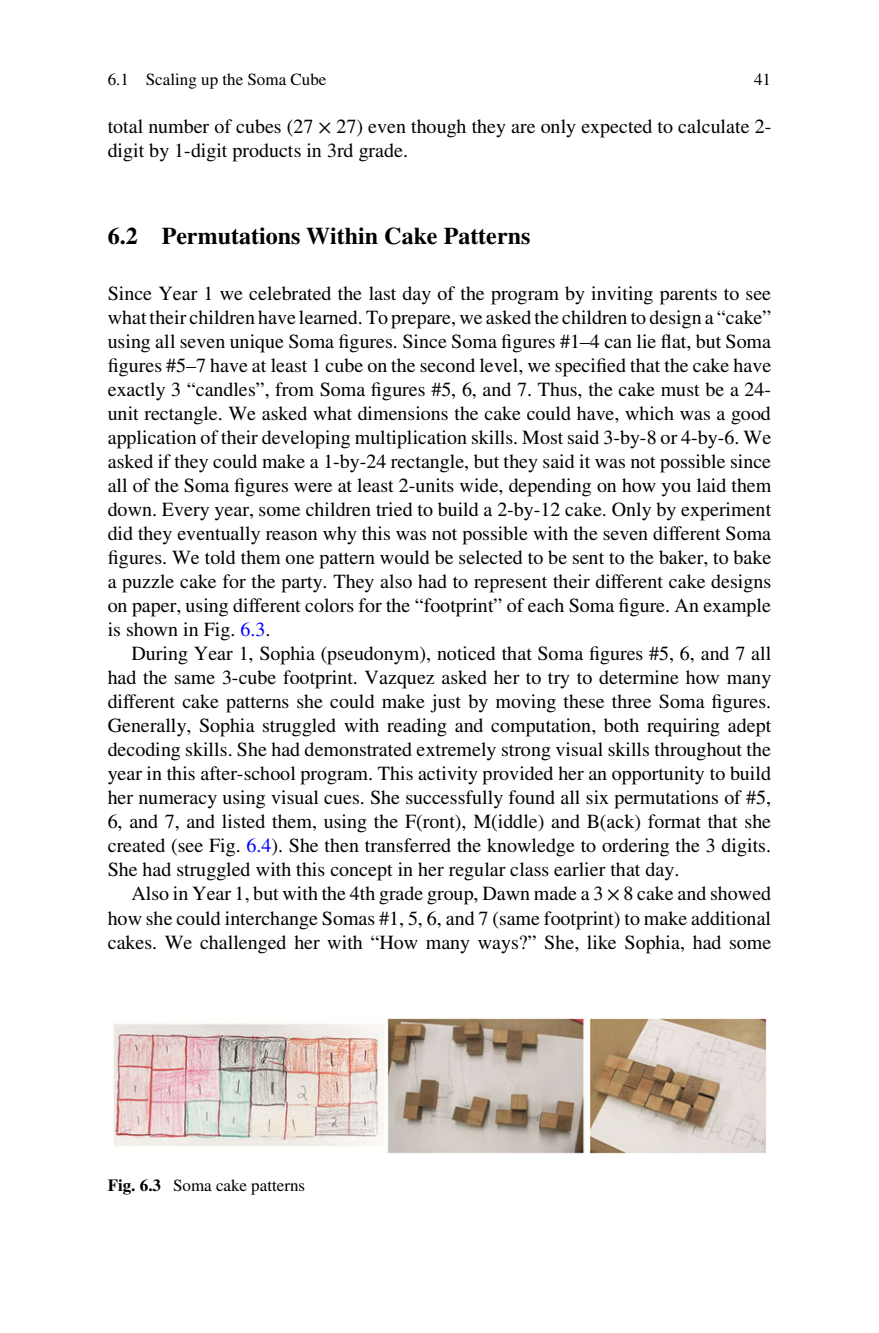
<style>
.page{position:relative;width:879px;height:1333px;background:#fff}
.page>*{position:absolute;margin:0;border:0;box-sizing:border-box;transform-origin:0 0}
.t1{font:700 24px "Bmbkdd Npgnyg Xnmvrk Lnymyl STIX General";color:#000}
.t2{font:20px/24px "Xbsdwn Nqfbwv Qnkfvx Bkpmwh STIX General";color:#000;text-align:justify}
.t3{font:17px "Xbsdwn Nqfbwv Qnkfvx Bkpmwh STIX General";letter-spacing:-.005em;color:#000}
.s1{color:#00f}
.s2{font-family:"Bmbkdd Npgnyg Xnmvrk Lnymyl STIX General";font-weight:700}
</style>
<div class="page">
<img style="left:113px;top:1018px;width:653px;height:135px">
<p class="t3" style="left:108px;top:73px;width:220px">6.1 Scaling up the Soma Cube</p>
<p class="t3" style="left:754px;top:73px;width:18px">41</p>
<p class="t2" style="left:108px;top:116px;width:665px">total number of cubes (27 × 27) even though they are only expected to calculate 2- digit by 1-digit products in 3rd grade.</p>
<p class="t1" style="left:108px;top:227px;width:424px">6.2 Permutations Within Cake Patterns</p>
<p class="t2" style="left:108px;top:283px;width:665px">Since Year 1 we celebrated the last day of the program by inviting parents to see what their children have learned. To prepare, we asked the children to design a “cake” using all seven unique Soma figures. Since Soma figures #1–4 can lie flat, but Soma figures #5–7 have at least 1 cube on the second level, we specified that the cake have exactly 3 “candles”, from Soma figures #5, 6, and 7. Thus, the cake must be a 24- unit rectangle. We asked what dimensions the cake could have, which was a good application of their developing multiplication skills. Most said 3-by-8 or 4-by-6. We asked if they could make a 1-by-24 rectangle, but they said it was not possible since all of the Soma figures were at least 2-units wide, depending on how you laid them down. Every year, some children tried to build a 2-by-12 cake. Only by experiment did they eventually reason why this was not possible with the seven different Soma figures. We told them one pattern would be selected to be sent to the baker, to bake a puzzle cake for the party. They also had to represent their different cake designs on paper, using different colors for the “footprint” of each Soma figure. An example is shown in Fig. <span class="s1">6.3</span>.</p>
<p class="t2" style="left:108px;top:643px;width:665px;text-indent:24px">During Year 1, Sophia (pseudonym), noticed that Soma figures #5, 6, and 7 all had the same 3-cube footprint. Vazquez asked her to try to determine how many different cake patterns she could make just by moving these three Soma figures.<br>Generally, Sophia struggled with reading and computation, both requiring adept decoding skills. She had demonstrated extremely strong visual skills throughout the year in this after-school program. This activity provided her an opportunity to build her numeracy using visual cues. She successfully found all six permutations of #5, 6, and 7, and listed them, using the F(ront), M(iddle) and B(ack) format that she created (see Fig. <span class="s1">6.4</span>). She then transferred the knowledge to ordering the 3 digits.<br>She had struggled with this concept in her regular class earlier that day.</p>
<p class="t2" style="left:108px;top:883px;width:665px;text-indent:24px">Also in Year 1, but with the 4th grade group, Dawn made a 3 × 8 cake and showed how she could interchange Somas #1, 5, 6, and 7 (same footprint) to make additional cakes. We challenged her with “How many ways?” She, like Sophia, had some</p>
<p class="t3" style="left:108px;top:1179px;width:199px"><span class="s2">Fig. 6.3</span> Soma cake patterns</p>
</div>
